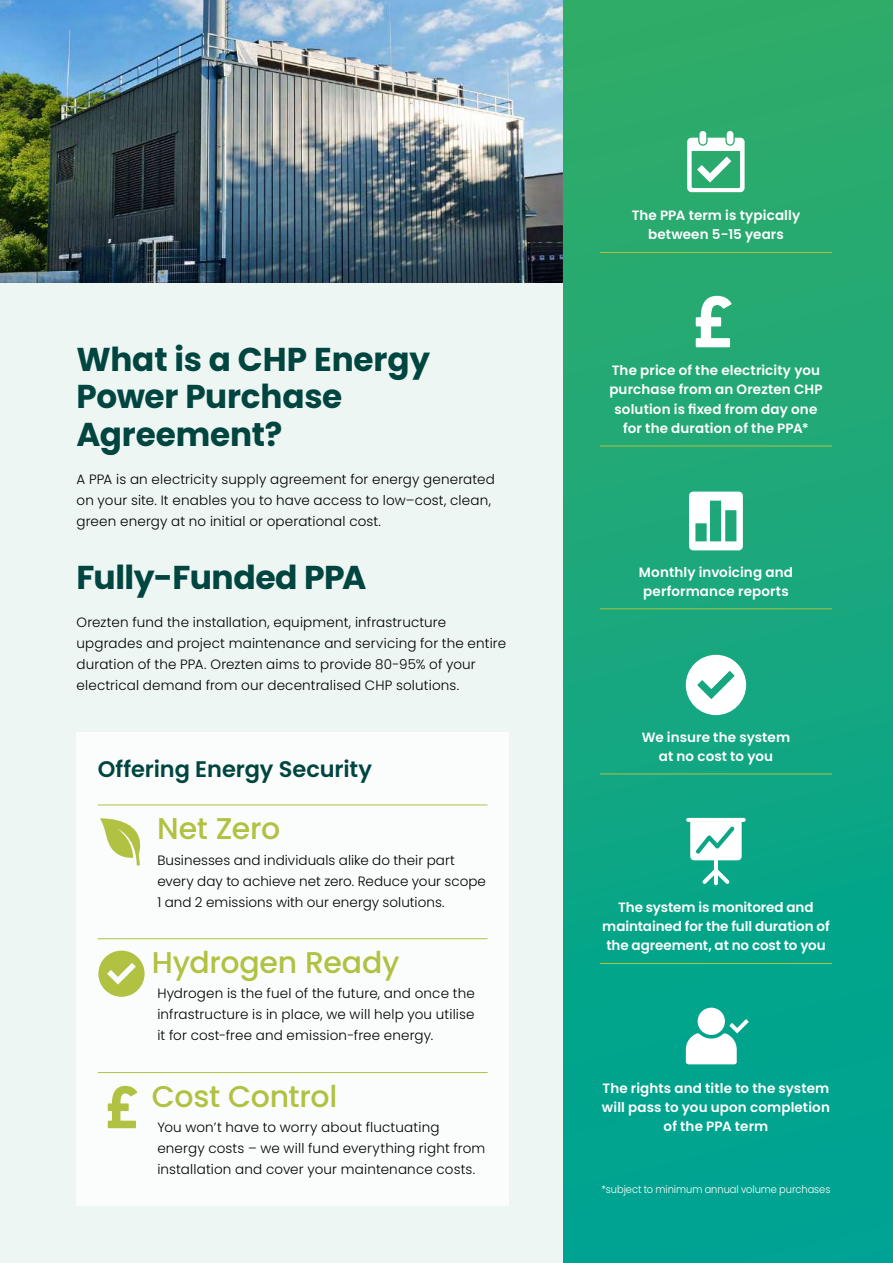
<style>
.page{position:relative;width:893px;height:1263px;background:#edf6f2}
.page>*{position:absolute;margin:0;border:0;box-sizing:border-box;transform-origin:0 0}
.t1{font:700 33px/37.5px "Poppins";letter-spacing:-.01em;color:#00453f}
.t2{font:500 30px "Poppins";letter-spacing:-.01em;color:#b1c142}
.t3{font:600 22.5px "Poppins";letter-spacing:-.005em;color:#00453f}
.t4{font:300 13.5px/21px "Poppins";letter-spacing:.01em;color:#000}
.t5{font:600 13.5px/19.2px "Poppins";letter-spacing:.01em;color:#fff;text-align:center}
.t6{font:300 10.5px "Poppins";letter-spacing:-.005em;color:#fff;scale:.94 1}
</style>
<div class="page">
<div style="left:563px;top:0;width:330px;height:1263px;background:linear-gradient(to bottom,#32ac67,#00a394)"></div>
<svg style="left:687px;top:138px;width:58px;height:54px;background:#8ed2b2"></svg>
<div style="left:699px;top:131px;width:7px;height:13px;background:#fff;border-radius:3px"></div>
<div style="left:727px;top:131px;width:6px;height:13px;background:#fff;border-radius:3px"></div>
<hr style="left:600px;top:252px;width:232px;height:1px;background:#b1c142">
<svg style="left:696px;top:296px;width:35px;height:51px;background:#9fd9c1"></svg>
<hr style="left:600px;top:446px;width:232px;height:1px;background:#b1c142">
<svg style="left:689px;top:492px;width:54px;height:58px;background:#b5e2d3"></svg>
<hr style="left:600px;top:608px;width:232px;height:1px;background:#b1c142">
<svg style="left:686px;top:655px;width:60px;height:60px;background:#b8e4d8"></svg>
<hr style="left:600px;top:773px;width:232px;height:1px;background:#b1c142">
<svg style="left:688px;top:818px;width:56px;height:4px"></svg>
<svg style="left:690px;top:822px;width:52px;height:66px;background:#94d8ca"></svg>
<hr style="left:600px;top:963px;width:232px;height:1px;background:#b1c142">
<div style="left:698px;top:1008px;width:27px;height:27px;background:#fff;border-radius:50%"></div>
<svg style="left:686px;top:1019px;width:63px;height:45px;background:#a3ded5"></svg>
<div style="left:77px;top:732px;width:432px;height:473px;background:#fbfdfc"></div>
<hr style="left:98px;top:804px;width:390px;height:1px;background:#b1c142">
<hr style="left:98px;top:938px;width:390px;height:1px;background:#b1c142">
<hr style="left:98px;top:1072px;width:390px;height:1px;background:#b1c142">
<svg style="left:100px;top:818px;width:41px;height:47px"></svg>
<svg style="left:98px;top:950px;width:47px;height:47px"></svg>
<svg style="left:108px;top:1086px;width:29px;height:42px"></svg>
<img style="left:0;top:0;width:563px;height:283px">
<h1 class="t1" style="left:77px;top:340px;width:355px">What is a CHP Energy<br>Power Purchase<br>Agreement?</h1>
<p class="t4" style="left:77px;top:468px;width:420px">A PPA is an electricity supply agreement for energy generated on your site. It enables you to have access to low–cost, clean, green energy at no initial or operational cost.</p>
<h1 class="t1" style="left:77px;top:558px;width:292px">Fully-Funded PPA</h1>
<p class="t4" style="left:77px;top:611px;width:431px">Orezten fund the installation, equipment, infrastructure upgrades and project maintenance and servicing for the entire duration of the PPA. Orezten aims to provide 80-95% of your electrical demand from our decentralised CHP solutions.</p>
<h3 class="t3" style="left:98px;top:756px;width:276px">Offering Energy Security</h3>
<h2 class="t2" style="left:157px;top:811px;width:124px">Net Zero</h2>
<p class="t4" style="left:157px;top:849px;width:330px">Businesses and individuals alike do their part every day to achieve net zero. Reduce your scope<br>1 and 2 emissions with our energy solutions.</p>
<h2 class="t2" style="left:152px;top:945px;width:249px">Hydrogen Ready</h2>
<p class="t4" style="left:157px;top:983px;width:319px;text-align:justify">Hydrogen is the fuel of the future, and once the infrastructure is in place, we will help you utilise it for cost-free and emission-free energy.</p>
<h2 class="t2" style="left:152px;top:1079px;width:187px">Cost Control</h2>
<p class="t4" style="left:157px;top:1117px;width:330px">You won’t have to worry about fluctuating energy costs – we will fund everything right from installation and cover your maintenance costs.</p>
<p class="t5" style="left:632px;top:206px;width:170px">The PPA term is typically between 5-15 years</p>
<p class="t5" style="left:609px;top:361px;width:215px">The price of the electricity you purchase from an Orezten CHP solution is fixed from day one for the duration of the PPA*</p>
<p class="t5" style="left:639px;top:562px;width:155px">Monthly invoicing and performance reports</p>
<p class="t5" style="left:642px;top:727px;width:150px">We insure the system at no cost to you</p>
<p class="t5" style="left:602px;top:898px;width:229px">The system is monitored and maintained for the full duration of the agreement, at no cost to you</p>
<p class="t5" style="left:602px;top:1078px;width:229px">The rights and title to the system will pass to you upon completion of the PPA term</p>
<p class="t6" style="left:601px;top:1183px;width:245px">*subject to minimum annual volume purchases</p>
</div>
